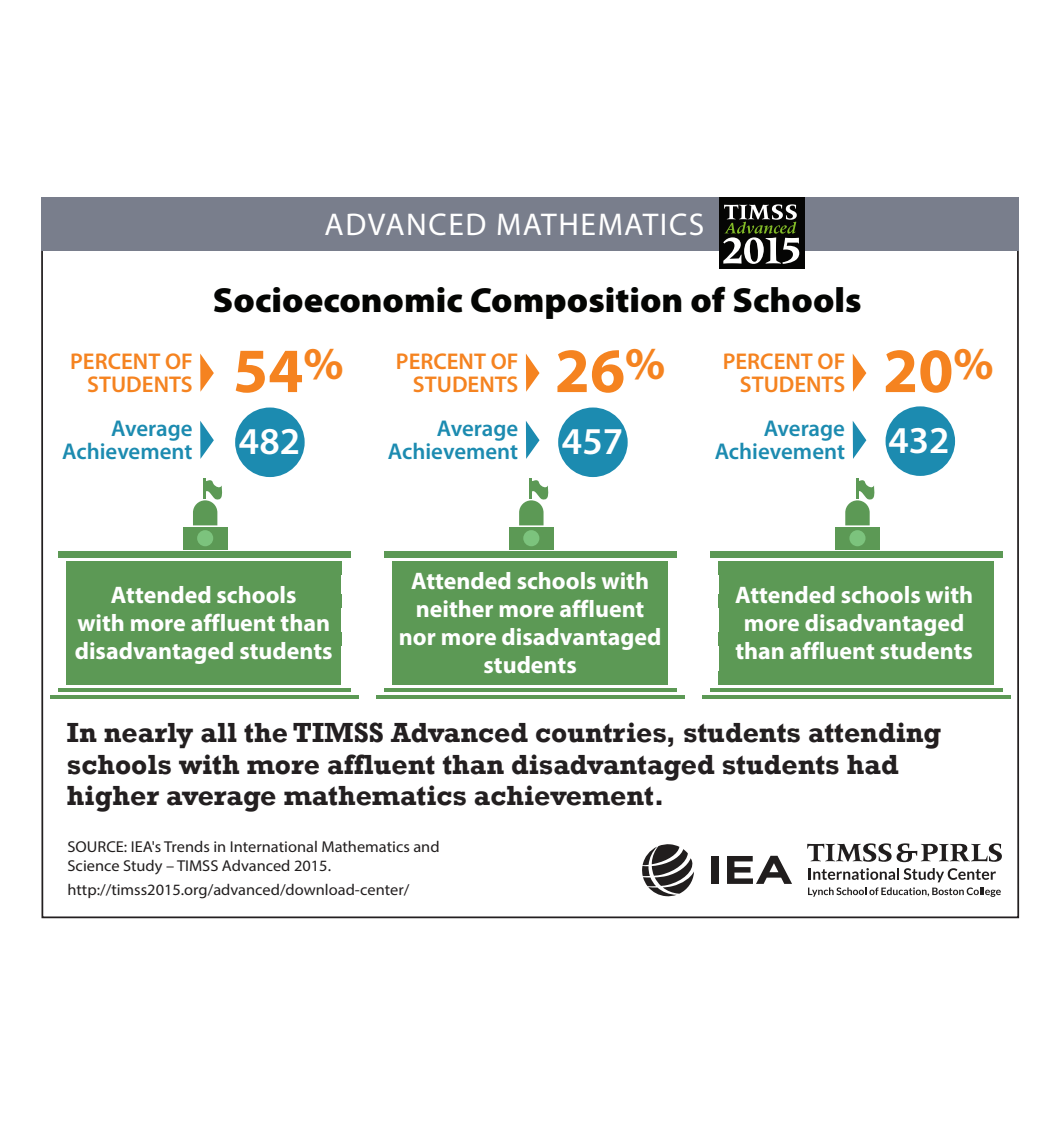
<style>
.page{position:relative;width:1059px;height:1140px;background:#fff}
.page>*{position:absolute;margin:0;border:0;box-sizing:border-box;transform-origin:0 0}
.t1{font:700 63.35px "Myriad Pro";color:#f58320}
.t2{font:600 37.98px "Myriad Pro";color:#fff}
.t3{font:900 35px "Myriad Pro";color:#040503;scale:1.04 1}
.t4{font:31.5px "Myriad Pro";letter-spacing:.05em;color:#fff}
.t5{font:700 28.35px/31.5px "Rockwell";color:#231f20}
.t6{font:700 23.97px/28px "Myriad Pro";color:#fff;text-align:center}
.t7{font:600 22.75px/22.8px "Myriad Pro";color:#1c8bb0;text-align:right}
.t8{font:600 22.75px/22.8px "Myriad Pro";color:#f58320;text-align:right}
.t9{font:15.75px/18.9px "Myriad Pro";color:#211e1e;scale:1.04 1}
.s1{color:#231f20}
</style>
<div class="page">
<div style="left:885px;top:406px;width:70px;height:70px;background:#1c8bb0;border-radius:50%"></div>
<div style="left:558px;top:407px;width:70px;height:70px;background:#1c8bb0;border-radius:50%"></div>
<div style="left:235px;top:407px;width:70px;height:70px;background:#1c8bb0;border-radius:50%"></div>
<svg style="left:200px;top:353px;width:14px;height:39px"></svg>
<svg style="left:200px;top:421px;width:14px;height:38px"></svg>
<svg style="left:526px;top:354px;width:13px;height:38px"></svg>
<svg style="left:526px;top:421px;width:13px;height:38px"></svg>
<svg style="left:853px;top:354px;width:13px;height:38px"></svg>
<svg style="left:853px;top:421px;width:13px;height:38px"></svg>
<div style="left:72px;top:563px;width:262px;height:121px;background:#5c9955"></div>
<div style="left:58px;top:551px;width:292px;height:7px;background:#5c9955"></div>
<div style="left:66px;top:562px;width:29px;height:123px;background:#5c9955"></div>
<div style="left:312px;top:562px;width:29px;height:123px;background:#5c9955"></div>
<div style="left:66px;top:561px;width:276px;height:13px;background:#5c9955"></div>
<div style="left:130px;top:635px;width:39px;height:50px;background:#5c9955"></div>
<div style="left:241px;top:635px;width:38px;height:50px;background:#5c9955"></div>
<div style="left:66px;top:671px;width:94px;height:14px;background:#5c9955"></div>
<div style="left:243px;top:671px;width:93px;height:14px;background:#5c9955"></div>
<hr style="left:58px;top:688px;width:292px;height:3px;background:#5c9955">
<hr style="left:50px;top:695px;width:308px;height:3px;background:#5c9955">
<div style="left:183px;top:527px;width:45px;height:22px;background:#5c9955"></div>
<div style="left:197px;top:530px;width:16px;height:16px;background:#7cc37d;border-radius:50%"></div>
<hr style="left:204px;top:479px;width:2px;height:20px;background:#5c9955">
<svg style="left:193px;top:480px;width:30px;height:45px"></svg>
<div style="left:398px;top:563px;width:262px;height:121px;background:#5c9955"></div>
<div style="left:384px;top:551px;width:292px;height:7px;background:#5c9955"></div>
<div style="left:392px;top:562px;width:29px;height:123px;background:#5c9955"></div>
<div style="left:638px;top:562px;width:29px;height:123px;background:#5c9955"></div>
<div style="left:392px;top:561px;width:276px;height:13px;background:#5c9955"></div>
<div style="left:456px;top:635px;width:39px;height:50px;background:#5c9955"></div>
<div style="left:567px;top:635px;width:38px;height:50px;background:#5c9955"></div>
<div style="left:392px;top:671px;width:94px;height:14px;background:#5c9955"></div>
<div style="left:569px;top:671px;width:94px;height:14px;background:#5c9955"></div>
<hr style="left:384px;top:688px;width:292px;height:3px;background:#5c9955">
<hr style="left:376px;top:695px;width:308px;height:3px;background:#5c9955">
<div style="left:509px;top:527px;width:45px;height:22px;background:#5c9955"></div>
<div style="left:523px;top:530px;width:16px;height:16px;background:#7cc37d;border-radius:50%"></div>
<hr style="left:530px;top:479px;width:2px;height:20px;background:#5c9955">
<svg style="left:519px;top:480px;width:30px;height:45px"></svg>
<div style="left:724px;top:563px;width:262px;height:121px;background:#5c9955"></div>
<div style="left:710px;top:551px;width:292px;height:7px;background:#5c9955"></div>
<div style="left:718px;top:562px;width:29px;height:123px;background:#5c9955"></div>
<div style="left:965px;top:562px;width:29px;height:123px;background:#5c9955"></div>
<div style="left:718px;top:561px;width:276px;height:13px;background:#5c9955"></div>
<div style="left:783px;top:635px;width:38px;height:50px;background:#5c9955"></div>
<div style="left:893px;top:635px;width:38px;height:50px;background:#5c9955"></div>
<div style="left:718px;top:671px;width:94px;height:14px;background:#5c9955"></div>
<div style="left:895px;top:671px;width:94px;height:14px;background:#5c9955"></div>
<hr style="left:710px;top:688px;width:292px;height:3px;background:#5c9955">
<hr style="left:702px;top:695px;width:308px;height:3px;background:#5c9955">
<div style="left:835px;top:527px;width:45px;height:22px;background:#5c9955"></div>
<div style="left:849px;top:530px;width:16px;height:16px;background:#7cc37d;border-radius:50%"></div>
<hr style="left:856px;top:479px;width:2px;height:20px;background:#5c9955">
<svg style="left:845px;top:480px;width:30px;height:45px"></svg>
<div style="left:41px;top:197px;width:977px;height:54px;background:#797e8c"></div>
<div style="left:719px;top:197px;width:85px;height:71px;background:#050504"></div>
<svg style="left:723px;top:204px;width:76px;height:60px"></svg>
<svg style="left:642px;top:844px;width:52px;height:52px"></svg>
<div style="left:711px;top:855px;width:7px;height:28px;background:#211e1e"></div>
<svg style="left:727px;top:855px;width:65px;height:28px"></svg>
<svg style="left:807px;top:843px;width:195px;height:53px"></svg>
<h3 class="t4" style="left:324px;top:204px;width:381px">ADVANCED MATHEMATICS</h3>
<p class="t8" style="left:70px;top:350px;width:124px">PERCENT OF<br>STUDENTS</p>
<p class="t7" style="left:62px;top:417px;width:132px">Average<br>Achievement</p>
<h3 class="t3" style="left:213px;top:280px;width:625px">Socioeconomic Composition of Schools</h3>
<h1 class="t1" style="left:233px;top:329px;width:112px">54<sup>%</sup></h1>
<h1 class="t1" style="left:555px;top:329px;width:112px">26<sup>%</sup></h1>
<h1 class="t1" style="left:883px;top:329px;width:112px">20<sup>%</sup></h1>
<h2 class="t2" style="left:239px;top:420px;width:63px">482</h2>
<h2 class="t2" style="left:562px;top:420px;width:63px">457</h2>
<h2 class="t2" style="left:888px;top:419px;width:63px">432</h2>
<p class="t8" style="left:396px;top:350px;width:124px">PERCENT OF<br>STUDENTS</p>
<p class="t7" style="left:388px;top:417px;width:132px">Average<br>Achievement</p>
<p class="t8" style="left:723px;top:350px;width:124px">PERCENT OF<br>STUDENTS</p>
<p class="t7" style="left:715px;top:417px;width:132px">Average<br>Achievement</p>
<p class="t6" style="left:75px;top:580px;width:259px">Attended schools<br>with more affluent than disadvantaged students</p>
<p class="t6" style="left:399px;top:566px;width:264px">Attended schools with neither more affluent nor more disadvantaged students</p>
<p class="t6" style="left:735px;top:580px;width:239px">Attended schools with more disadvantaged than affluent students</p>
<p class="t5" style="left:67px;top:716px;width:876px">In nearly all the TIMSS Advanced countries, students attending schools with more affluent than disadvantaged students had higher average mathematics achievement.</p>
<p class="t9" style="left:67px;top:837px;width:359px">SOURCE: IEA's Trends in International Mathematics and<br>Science Study – TIMSS Advanced 2015.</p>
<p class="t9" style="left:67px;top:879px;width:330px">http://timss2015.org/advanced<span class="s1">/download-center/</span></p>
</div>
